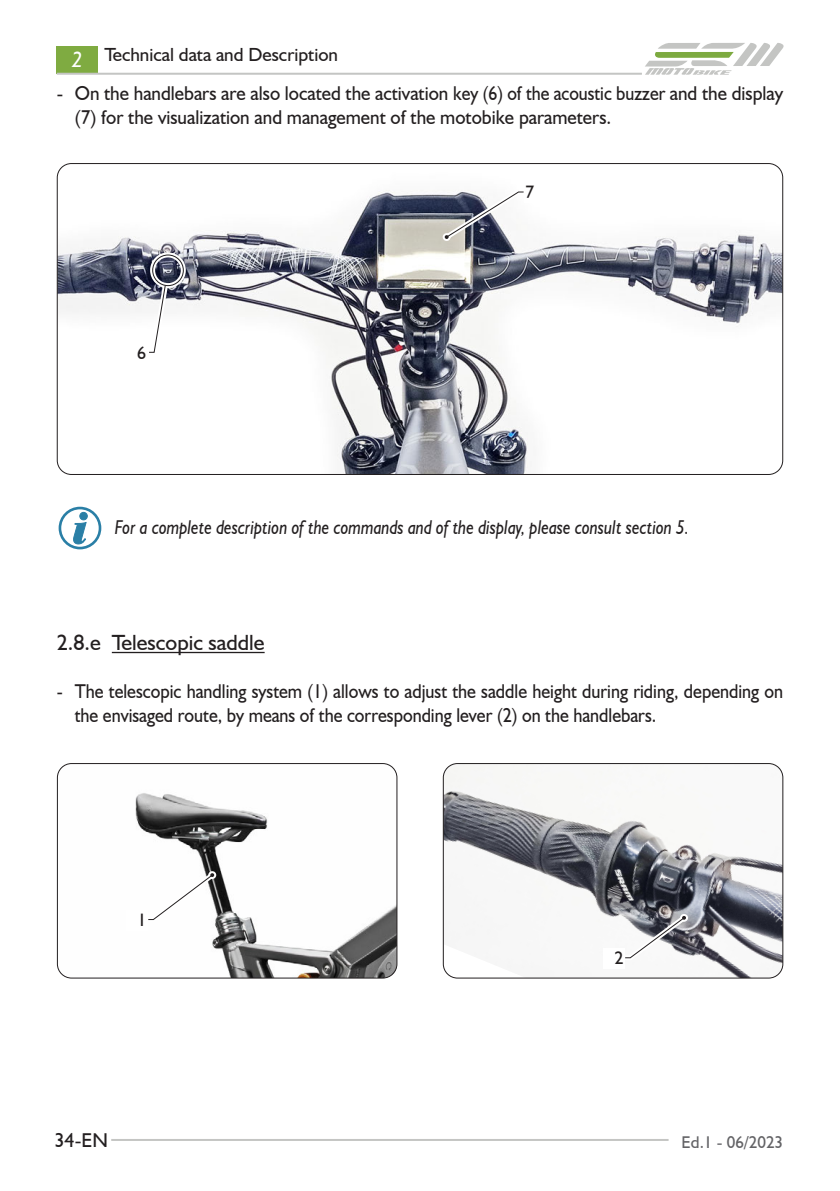
<style>
.page{position:relative;width:840px;height:1191px;background:#fff}
.page>*{position:absolute;margin:0;border:0;box-sizing:border-box;transform-origin:0 0}
.t1{font:22px "Humanist 521 BT";color:#231f20}
.t2{font:italic 22px "Humanist 521 BT";color:#fff}
.t3{font:20px/24px "Humanist 521 BT";color:#231f20;scale:.9 1}
.t4{font:20px/24px "Humanist 521 BT";color:#231f20;scale:.95 1}
.t5{font:italic 20px "Humanist 521 BT";color:#231f20;scale:.85 1}
.t6{font:20px "Humanist 521 BT";color:#231f20}
.t7{font:19px "Humanist 521 BT";color:#231f20}
.t8{font:18px "Humanist 521 BT";color:#231f20}
.t9{font:17px "Humanist 521 BT";color:#636366}
</style>
<div class="page">
<div style="left:57px;top:46px;width:41px;height:28px;background:#7fab41"></div>
<hr style="left:57px;top:73px;width:584px;height:2px;background:#c4c5c3">
<hr style="left:111px;top:1139px;width:557px;height:2px;background:#c4c5c3">
<svg style="left:645px;top:43px;width:139px;height:32px"></svg>
<img style="left:57px;top:163px;width:725px;height:311px">
<img style="left:57px;top:763px;width:339px;height:215px">
<div style="left:57px;top:763px;width:340px;height:215px;border:1px solid #231f20;border-radius:14px"></div>
<img style="left:444px;top:763px;width:338px;height:215px">
<div style="left:442px;top:763px;width:340px;height:215px;border:1px solid #231f20;border-radius:14px"></div>
<svg style="left:143px;top:868px;width:76px;height:56px"></svg>
<div style="left:126px;top:910px;width:22px;height:20px;background:#fff"></div>
<svg style="left:619px;top:911px;width:71px;height:51px"></svg>
<div style="left:603px;top:948px;width:21px;height:20px;background:#fff"></div>
<svg style="left:439px;top:187px;width:89px;height:57px"></svg>
<div style="left:523px;top:182px;width:22px;height:21px;background:#fff"></div>
<div style="left:124px;top:343px;width:22px;height:20px;background:#fff"></div>
<div style="left:150px;top:252px;width:36px;height:36px;border:5px solid #fff;border-radius:50%"></div>
<svg style="left:144px;top:279px;width:27px;height:78px"></svg>
<div style="left:152px;top:254px;width:32px;height:32px;border:1px solid #231f20;border-radius:50%"></div>
<svg style="left:73px;top:522px;width:13px;height:22px"></svg>
<div style="left:80px;top:512px;width:7px;height:8px;background:#2a7fa6;border-radius:50%"></div>
<div style="left:80px;top:512px;width:7px;height:8px;border:1px solid #2a7fa6;border-radius:50%"></div>
<div style="left:59px;top:507px;width:42px;height:42px;border:3px solid #2a7fa6;border-radius:50%"></div>
<hr style="left:112px;top:652px;width:152px;height:1px;background:#231f20">
<p class="t2" style="left:72px;top:46px;width:13px">2</p>
<p class="t7" style="left:104px;top:43px;width:235px">Technical data and Description</p>
<p class="t4" style="left:75px;top:81px;width:746px;text-indent:-18px">- On the handlebars are also located the activation key (6) of the acoustic buzzer and the display (7) for the visualization and management of the motobike parameters.</p>
<p class="t8" style="left:137px;top:341px;width:11px">6</p>
<p class="t8" style="left:525px;top:181px;width:11px">7</p>
<p class="t5" style="left:115px;top:515px;width:676px">For a complete description of the commands and of the display, please consult section 5.</p>
<p class="t1" style="left:57px;top:629px;width:209px">2.8.e Telescopic saddle</p>
<p class="t3" style="left:75px;top:679px;width:788px;text-indent:-18px">- The telescopic handling system (1) allows to adjust the saddle height during riding, depending on the envisaged route, by means of the corresponding lever (2) on the handlebars.</p>
<p class="t8" style="left:137px;top:908px;width:11px">1</p>
<p class="t6" style="left:54px;top:1127px;width:55px">34-EN</p>
<p class="t8" style="left:614px;top:946px;width:11px">2</p>
<p class="t9" style="left:681px;top:1132px;width:103px">Ed.1 - 06/2023</p>
</div>
